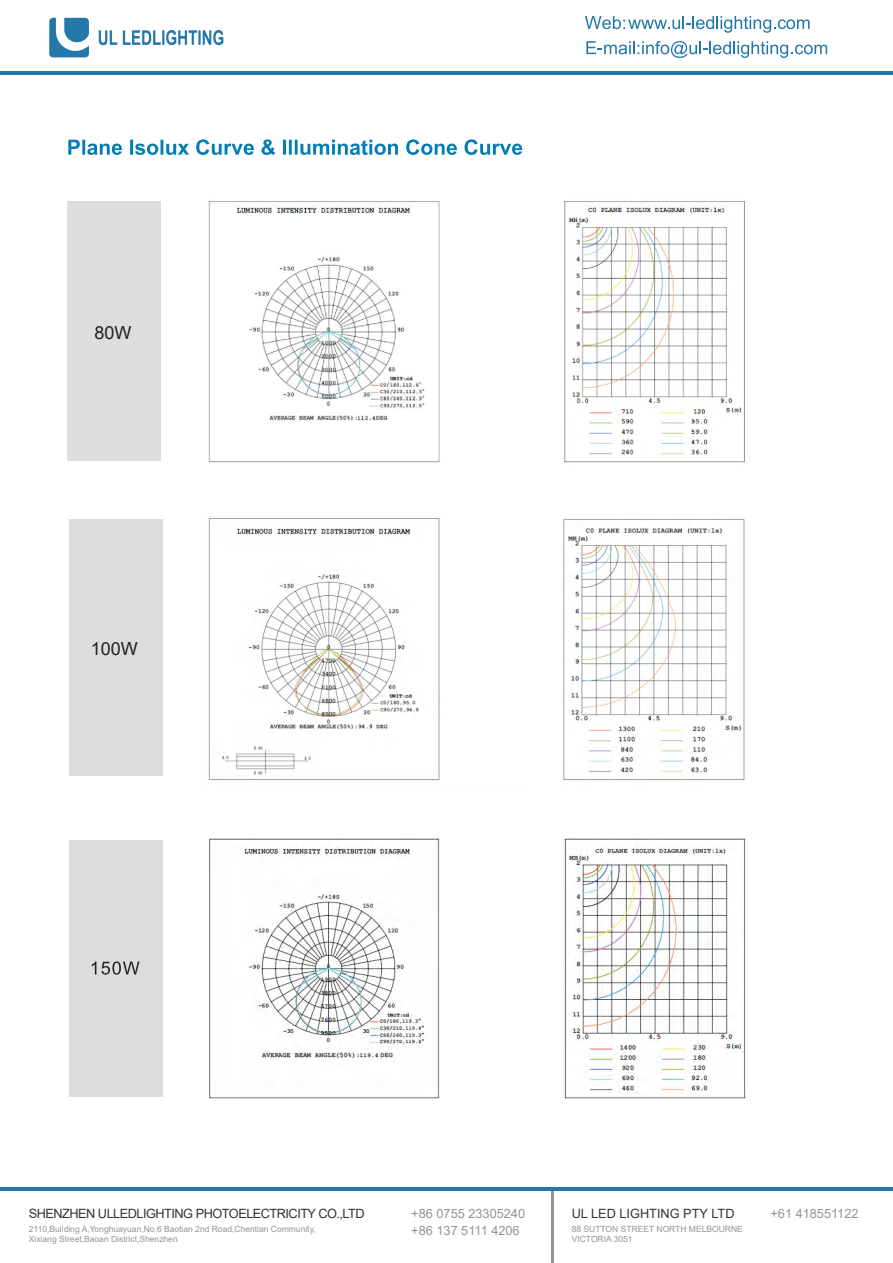
<style>
.page{position:relative;width:893px;height:1263px;background:#fff}
.page>*{position:absolute;margin:0;border:0;box-sizing:border-box;transform-origin:0 0}
.t1{font:18px "Arial";color:#231f20}
.t2{font:12.75px "Arial";letter-spacing:-.04em;color:#333334}
.t3{font:12.75px "Arial";color:#939498}
.t4{font:12.75px "Arial";color:#333334}
.t5{font:8.55px/10.2px "Arial";color:#939498}
</style>
<div class="page">
<hr style="left:0;top:71px;width:893px;height:4px;background:#2477a9">
<svg style="left:585px;top:16px;width:225px;height:17px"></svg>
<hr style="left:551px;top:1190px;width:2px;height:73px;background:#929397">
<hr style="left:0;top:1187px;width:893px;height:3px;background:#2477a9">
<svg style="left:49px;top:17px;width:40px;height:40px"></svg>
<svg style="left:99px;top:30px;width:18px;height:15px"></svg>
<svg style="left:123px;top:30px;width:101px;height:16px"></svg>
<svg style="left:586px;top:41px;width:241px;height:17px"></svg>
<svg style="left:68px;top:139px;width:454px;height:16px"></svg>
<div style="left:67px;top:202px;width:93px;height:259px;background:#dbddde"></div>
<img style="left:208px;top:201px;width:232px;height:262px">
<img style="left:564px;top:201px;width:181px;height:262px">
<div style="left:69px;top:519px;width:93px;height:257px;background:#dbddde"></div>
<img style="left:208px;top:518px;width:232px;height:263px">
<img style="left:563px;top:519px;width:182px;height:261px">
<div style="left:69px;top:840px;width:93px;height:256px;background:#dbddde"></div>
<svg style="left:92px;top:961px;width:48px;height:14px"></svg>
<img style="left:209px;top:838px;width:231px;height:261px">
<img style="left:564px;top:838px;width:182px;height:261px">
<h1 class="t1" style="left:95px;top:320px;width:39px">80W</h1>
<h1 class="t1" style="left:91px;top:637px;width:49px">100W</h1>
<h2 class="t2" style="left:29px;top:1205px;width:337px">SHENZHEN ULLEDLIGHTING PHOTOELECTRICITY CO.,LTD</h2>
<p class="t5" style="left:29px;top:1223px;width:288px">2110,Building A,Yonghuayuan,No.6 Baotian 2nd Road,Chentian Community,<br>Xixiang Street,Baoan District,Shenzhen</p>
<h2 class="t3" style="left:411px;top:1205px;width:115px">+86 0755 23305240</h2>
<h2 class="t4" style="left:572px;top:1205px;width:164px">UL LED LIGHTING PTY LTD</h2>
<h2 class="t3" style="left:411px;top:1222px;width:110px">+86 137 5111 4206</h2>
<p class="t5" style="left:572px;top:1223px;width:173px">88 SUTTON STREET NORTH MELBOURNE<br>VICTORIA 3051</p>
<h2 class="t3" style="left:770px;top:1205px;width:90px">+61 418551122</h2>
</div>
